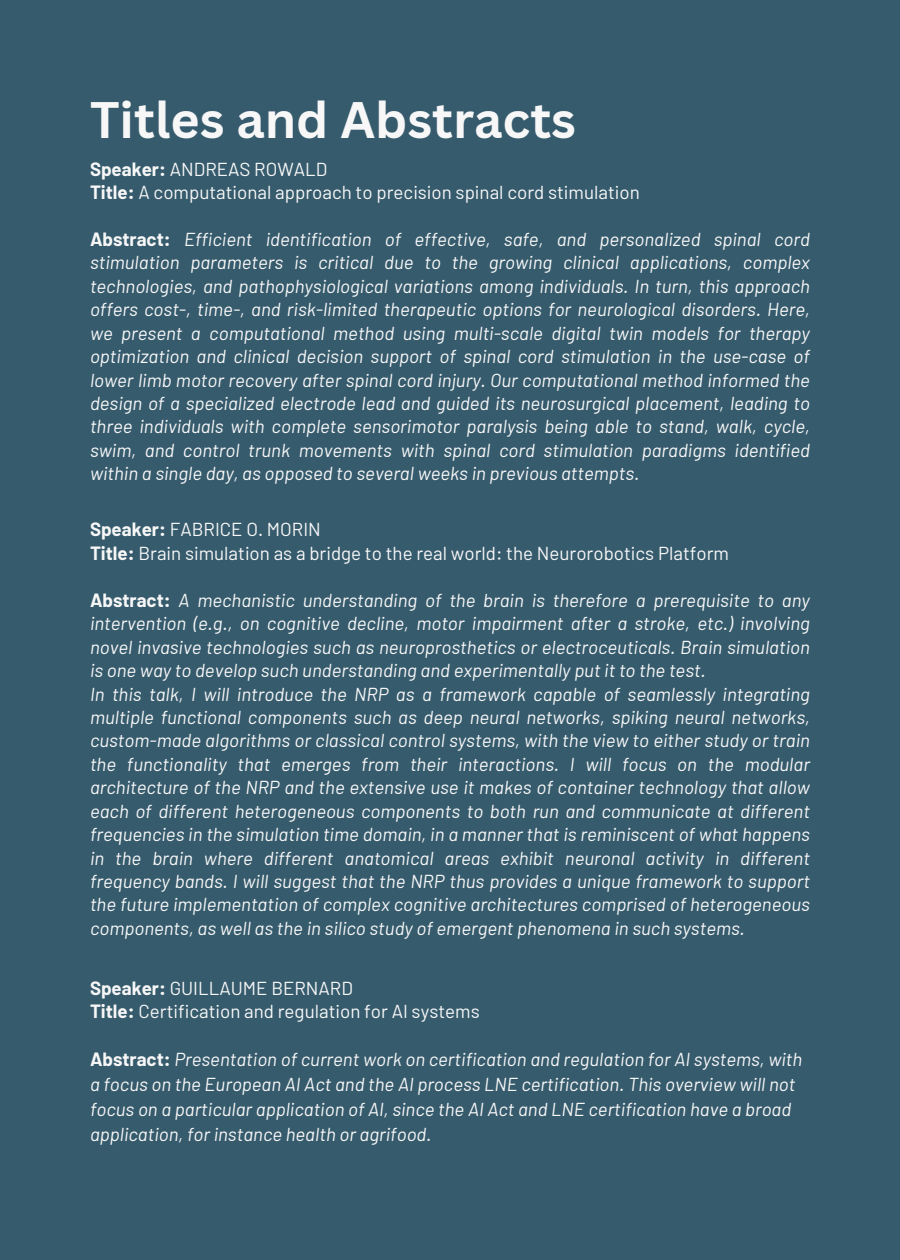
<style>
.page{position:relative;width:900px;height:1260px;background:#365b6d}
.page>*{position:absolute;margin:0;border:0;box-sizing:border-box;transform-origin:0 0}
.t1{font:700 50px "Canva Sans";color:#f7f7f7}
.t2{font:italic 18.75px/23.5px "Barlow";color:#f7f7f7;text-align:justify}
.t3{font:18.75px "Barlow";color:#f7f7f7}
.s1{font-weight:700}
.s2{font-weight:700;font-style:normal}
</style>
<div class="page">
<p class="t1" style="left:90px;top:84px;width:487px">Titles and Abstracts</p>
<p class="t3" style="left:90px;top:157px;width:239px"><span class="s1">Speaker:</span> ANDREAS ROWALD</p>
<p class="t3" style="left:90px;top:180px;width:551px"><span class="s1">Title:</span> A computational approach to precision spinal cord stimulation</p>
<p class="t2" style="left:90px;top:227px;width:721px"><span class="s2">Abstract:</span> Efficient identification of effective, safe, and personalized spinal cord stimulation parameters is critical due to the growing clinical applications, complex technologies, and pathophysiological variations among individuals. In turn, this approach offers cost-, time-, and risk-limited therapeutic options for neurological disorders. Here, we present a computational method using multi-scale digital twin models for therapy optimization and clinical decision support of spinal cord stimulation in the use-case of lower limb motor recovery after spinal cord injury. Our computational method informed the design of a specialized electrode lead and guided its neurosurgical placement, leading to three individuals with complete sensorimotor paralysis being able to stand, walk, cycle, swim, and control trunk movements with spinal cord stimulation paradigms identified within a single day, as opposed to several weeks in previous attempts.</p>
<p class="t3" style="left:90px;top:518px;width:232px"><span class="s1">Speaker:</span> FABRICE O. MORIN</p>
<p class="t3" style="left:90px;top:541px;width:641px"><span class="s1">Title:</span> Brain simulation as a bridge to the real world: the Neurorobotics Platform</p>
<p class="t2" style="left:90px;top:588px;width:721px"><span class="s2">Abstract:</span> A mechanistic understanding of the brain is therefore a prerequisite to any intervention (e.g., on cognitive decline, motor impairment after a stroke, etc.) involving novel invasive technologies such as neuroprosthetics or electroceuticals. Brain simulation is one way to develop such understanding and experimentally put it to the test.</p>
<p class="t2" style="left:90px;top:681px;width:721px">In this talk, I will introduce the NRP as a framework capable of seamlessly integrating multiple functional components such as deep neural networks, spiking neural networks, custom-made algorithms or classical control systems, with the view to either study or train the functionality that emerges from their interactions. I will focus on the modular architecture of the NRP and the extensive use it makes of container technology that allow each of different heterogeneous components to both run and communicate at different frequencies in the simulation time domain, in a manner that is reminiscent of what happens in the brain where different anatomical areas exhibit neuronal activity in different frequency bands. I will suggest that the NRP thus provides a unique framework to support the future implementation of complex cognitive architectures comprised of heterogeneous components, as well as the in silico study of emergent phenomena in such systems.</p>
<p class="t3" style="left:90px;top:976px;width:265px"><span class="s1">Speaker:</span> GUILLAUME BERNARD</p>
<p class="t3" style="left:90px;top:999px;width:391px"><span class="s1">Title:</span> Certification and regulation for AI systems</p>
<p class="t2" style="left:90px;top:1046px;width:714px;line-height:25px;text-align:left"><span class="s2">Abstract:</span> Presentation of current work on certification and regulation for AI systems, with a focus on the European AI Act and the AI process LNE certification. This overview will not focus on a particular application of AI, since the AI Act and LNE certification have a broad application, for instance health or agrifood.</p>
</div>
